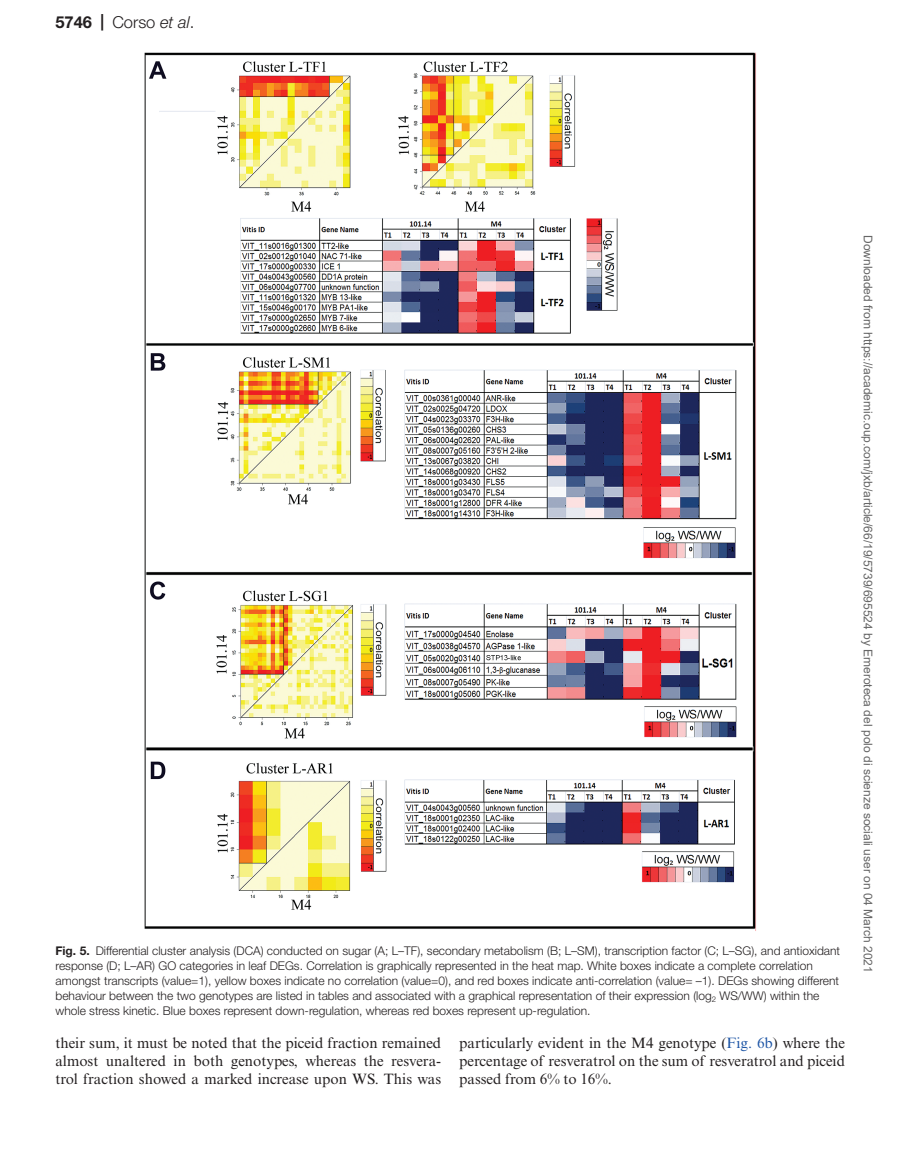
<style>
.page{position:relative;width:897px;height:1165px;background:#fff}
.page>*{position:absolute;margin:0;border:0;box-sizing:border-box;transform-origin:0 0}
.t1{font:300 16.5px "Helvetica Neue LT Std";color:#231f20}
.t2{font:15px/18px "Times New Roman MT Std";color:#231f20;text-align:justify}
.t3{font:300 12px/15px "Helvetica Neue LT Std";color:#231f20}
.t4{font:12px "Arial";color:#666}
.s1{font-weight:700}
.s2{font-style:italic}
.s3{color:#1e56a6}
</style>
<div class="page">
<img style="left:144px;top:52px;width:612px;height:878px">
<h1 class="t1" style="left:55px;top:12px;width:140px"><span class="s1">5746 |</span> Corso <span class="s2">et al</span>.</h1>
<p class="t3" style="left:55px;top:942px;width:786px"><span class="s1">Fig. 5.</span> Differential cluster analysis (DCA) conducted on sugar (A; L–TF), secondary metabolism (B; L–SM), transcription factor (C; L–SG), and antioxidant response (D; L–AR) GO categories in leaf DEGs. Correlation is graphically represented in the heat map. White boxes indicate a complete correlation amongst transcripts (value=1), yellow boxes indicate no correlation (value=0), and red boxes indicate anti-correlation (value= –1). DEGs showing different behaviour between the two genotypes are listed in tables and associated with a graphical representation of their expression (log<sub>2</sub> WS/WW) within the whole stress kinetic. Blue boxes represent down-regulation, whereas red boxes represent up-regulation.</p>
<p class="t2" style="left:55px;top:1034px;width:387px">their sum, it must be noted that the piceid fraction remained almost unaltered in both genotypes, whereas the resvera&shy;trol fraction showed a marked increase upon WS. This was</p>
<p class="t2" style="left:459px;top:1034px;width:387px">particularly evident in the M4 genotype (<span class="s3">Fig. 6b</span>) where the percentage of resveratrol on the sum of resveratrol and piceid passed from 6% to 16%.</p>
<p class="t4" style="left:872px;top:235px;width:739px;rotate:90deg">Downloaded from https://academic.oup.com/jxb/article/66/19/5739/695524 by Emeroteca del polo di scienze sociali user on 04 March 2021</p>
</div>
